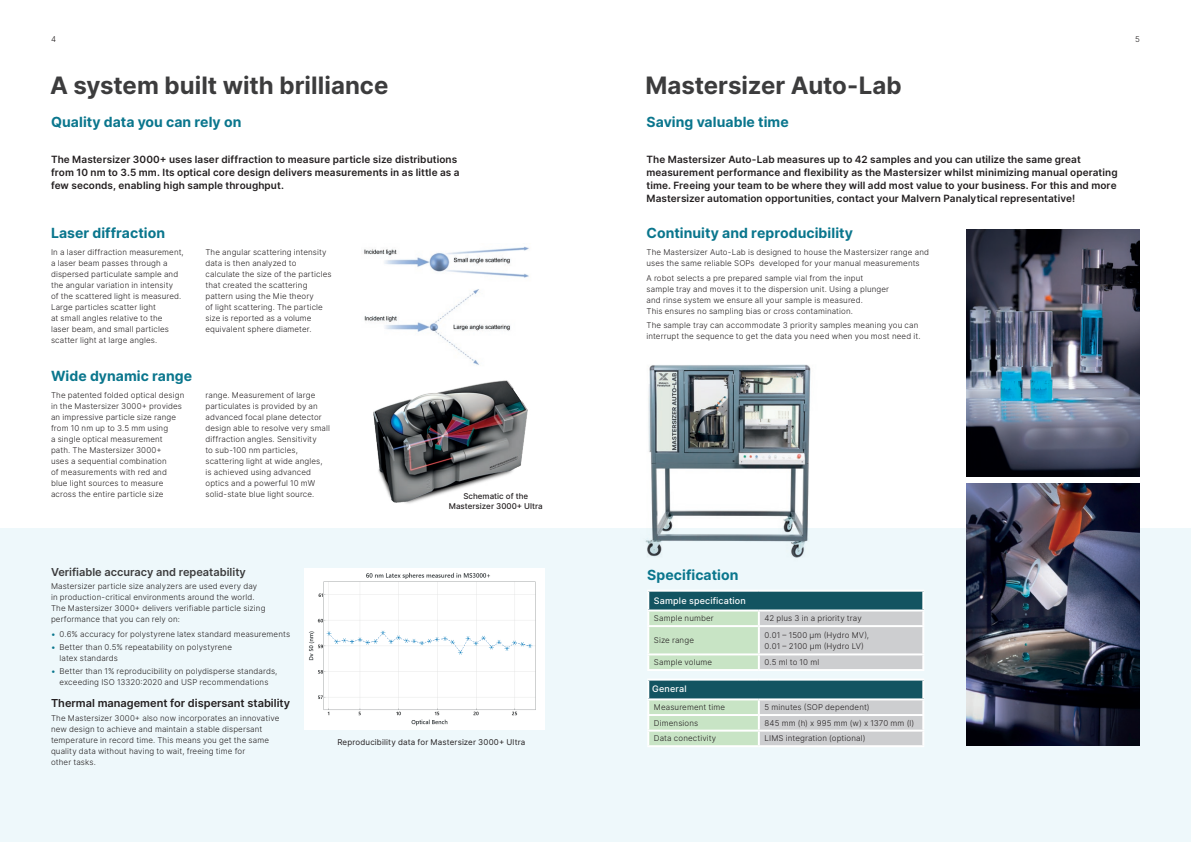
<style>
.page{position:relative;width:1191px;height:842px;background:#fff}
.page>*{position:absolute;margin:0;border:0;box-sizing:border-box;transform-origin:0 0}
.t1{font:700 24px "Inter";color:#3c3c3d}
.t2{font:700 14px "Inter";letter-spacing:.005em;color:#0a768d}
.t3{font:600 11px "Inter";color:#231f20}
.t4{font:600 11px "Inter";color:#3c3c3d}
.t5{font:600 10px/13px "Inter";letter-spacing:.01em;color:#231f20}
.t6{font:500 9px "Inter";letter-spacing:.015em;color:#fff}
.t7{font:300 8px/11px "Inter";letter-spacing:.015em;color:#231f20}
.t8{font:8px "Inter";letter-spacing:.02em;color:#231f20}
.t9{font:500 8px/9.6px "Inter";color:#231f20;text-align:center}
.s1{font-weight:400;color:#0a768d}
</style>
<div class="page">
<div style="left:0;top:528px;width:599px;height:314px;background:#eef8fb"></div>
<div style="left:595px;top:528px;width:596px;height:314px;background:#eef8fb"></div>
<img style="left:373px;top:380px;width:155px;height:124px">
<img style="left:305px;top:568px;width:239px;height:162px">
<img style="left:364px;top:246px;width:165px;height:119px">
<hr style="left:647px;top:590px;width:112px;height:2px;background:#fff">
<hr style="left:759px;top:590px;width:165px;height:2px;background:#fff">
<svg style="left:647px;top:592px;width:277px;height:77px;background:#a6bdb8"></svg>
<hr style="left:647px;top:669px;width:112px;height:2px;background:#fff">
<hr style="left:759px;top:669px;width:165px;height:2px;background:#fff">
<hr style="left:647px;top:679px;width:112px;height:2px;background:#fff">
<hr style="left:759px;top:679px;width:165px;height:2px;background:#fff">
<svg style="left:647px;top:681px;width:277px;height:64px;background:#9fb8b4"></svg>
<hr style="left:647px;top:745px;width:112px;height:2px;background:#fff">
<hr style="left:759px;top:745px;width:165px;height:2px;background:#fff">
<img style="left:966px;top:230px;width:173px;height:246px">
<img style="left:645px;top:364px;width:166px;height:194px">
<img style="left:966px;top:483px;width:173px;height:263px">
<p class="t7" style="left:51px;top:34px;width:7px">4</p>
<h1 class="t1" style="left:50px;top:67px;width:340px">A system built with brilliance</h1>
<h2 class="t2" style="left:51px;top:111px;width:192px">Quality data you can rely on</h2>
<p class="t5" style="left:51px;top:152px;width:410px">The Mastersizer 3000+ uses laser diffraction to measure particle size distributions from 10 nm to 3.5 mm. Its optical core design delivers measurements in as little as a few seconds, enabling high sample throughput.</p>
<h2 class="t2" style="left:51px;top:223px;width:116px">Laser diffraction</h2>
<p class="t7" style="left:51px;top:246px;width:134px">In a laser diffraction measurement, a laser beam passes through a dispersed particulate sample and the angular variation in intensity<br>of the scattered light is measured.<br>Large particles scatter light<br>at small angles relative to the<br>laser beam, and small particles scatter light at large angles.</p>
<p class="t7" style="left:205px;top:246px;width:128px">The angular scattering intensity data is then analyzed to calculate the size of the particles that created the scattering pattern using the Mie theory<br>of light scattering. The particle size is reported as a volume equivalent sphere diameter.</p>
<h2 class="t2" style="left:51px;top:366px;width:143px">Wide dynamic range</h2>
<p class="t7" style="left:51px;top:390px;width:135px">The patented folded optical design in the Mastersizer 3000+ provides an impressive particle size range from 10 nm up to 3.5 mm using<br>a single optical measurement<br>path. The Mastersizer 3000+<br>uses a sequential combination<br>of measurements with red and blue light sources to measure across the entire particle size</p>
<p class="t7" style="left:205px;top:390px;width:126px">range. Measurement of large particulates is provided by an advanced focal plane detector design able to resolve very small diffraction angles. Sensitivity<br>to sub-100 nm particles, scattering light at wide angles, is achieved using advanced optics and a powerful 10 mW solid-state blue light source.</p>
<p class="t9" style="left:449px;top:491px;width:95px">Schematic of the<br>Mastersizer 3000+ Ultra</p>
<h3 class="t4" style="left:51px;top:563px;width:196px">Verifiable accuracy and repeatability</h3>
<p class="t7" style="left:51px;top:581px;width:216px">Mastersizer particle size analyzers are used every day in production-critical environments around the world.<br>The Mastersizer 3000+ delivers verifiable particle sizing performance that you can rely on:</p>
<p class="t7" style="left:51px;top:628px;width:240px"><span class="s1">•</span> 0.6% accuracy for polystyrene latex standard measurements</p>
<p class="t7" style="left:60px;top:642px;width:174px;text-indent:-9px"><span class="s1">•</span> Better than 0.5% repeatability on polystyrene latex standards</p>
<p class="t7" style="left:51px;top:666px;width:228px;text-align:center"><span class="s1">•</span> Better than 1% reproducibility on polydisperse standards, exceeding ISO 13320:2020 and USP recommendations</p>
<h3 class="t3" style="left:51px;top:695px;width:240px">Thermal management for dispersant stability</h3>
<p class="t7" style="left:51px;top:712px;width:230px">The Mastersizer 3000+ also now incorporates an innovative new design to achieve and maintain a stable dispersant temperature in record time. This means you get the same quality data without having to wait, freeing time for<br>other tasks.</p>
<p class="t8" style="left:337px;top:736px;width:189px">Reproducibility data for Mastersizer 3000+ Ultra</p>
<h1 class="t1" style="left:645px;top:67px;width:258px">Mastersizer Auto-Lab</h1>
<h2 class="t2" style="left:646px;top:111px;width:144px">Saving valuable time</h2>
<p class="t5" style="left:646px;top:152px;width:472px">The Mastersizer Auto-Lab measures up to 42 samples and you can utilize the same great measurement performance and flexibility as the Mastersizer whilst minimizing manual operating time. Freeing your team to be where they will add most value to your business. For this and more Mastersizer automation opportunities, contact your Malvern Panalytical representative!</p>
<h2 class="t2" style="left:646px;top:223px;width:208px">Continuity and reproducibility</h2>
<p class="t7" style="left:646px;top:246px;width:284px">The Mastersizer Auto-Lab is designed to house the Mastersizer range and uses the same reliable SOPs developed for your manual measurements</p>
<p class="t7" style="left:646px;top:272px;width:244px">A robot selects a pre prepared sample vial from the input sample tray and moves it to the dispersion unit. Using a plunger and rinse system we ensure all your sample is measured.<br>This ensures no sampling bias or cross contamination.</p>
<p class="t7" style="left:646px;top:320px;width:276px">The sample tray can accommodate 3 priority samples meaning you can interrupt the sequence to get the data you need when you most need it.</p>
<p class="t7" style="left:1135px;top:34px;width:6px">5</p>
<h2 class="t2" style="left:647px;top:564px;width:93px">Specification</h2>
<p class="t6" style="left:654px;top:594px;width:93px">Sample specification</p>
<p class="t7" style="left:654px;top:613px;width:61px">Sample number</p>
<p class="t7" style="left:764px;top:613px;width:99px">42 plus 3 in a priority tray</p>
<p class="t7" style="left:654px;top:635px;width:42px">Size range</p>
<p class="t7" style="left:764px;top:629px;width:106px">0.01 – 1500 µm (Hydro MV),<br>0.01 – 2100 µm (Hydro LV)</p>
<p class="t7" style="left:654px;top:657px;width:60px">Sample volume</p>
<p class="t7" style="left:764px;top:657px;width:56px">0.5 ml to 10 ml</p>
<p class="t6" style="left:652px;top:682px;width:36px">General</p>
<p class="t7" style="left:654px;top:701px;width:73px">Measurement time</p>
<p class="t7" style="left:764px;top:701px;width:107px">5 minutes (SOP dependent)</p>
<p class="t7" style="left:654px;top:717px;width:46px">Dimensions</p>
<p class="t7" style="left:764px;top:717px;width:151px">845 mm (h) x 995 mm (w) x 1370 mm (l)</p>
<p class="t7" style="left:654px;top:733px;width:64px">Data conectivity</p>
<p class="t7" style="left:764px;top:733px;width:102px">LIMS integration (optional)</p>
</div>
